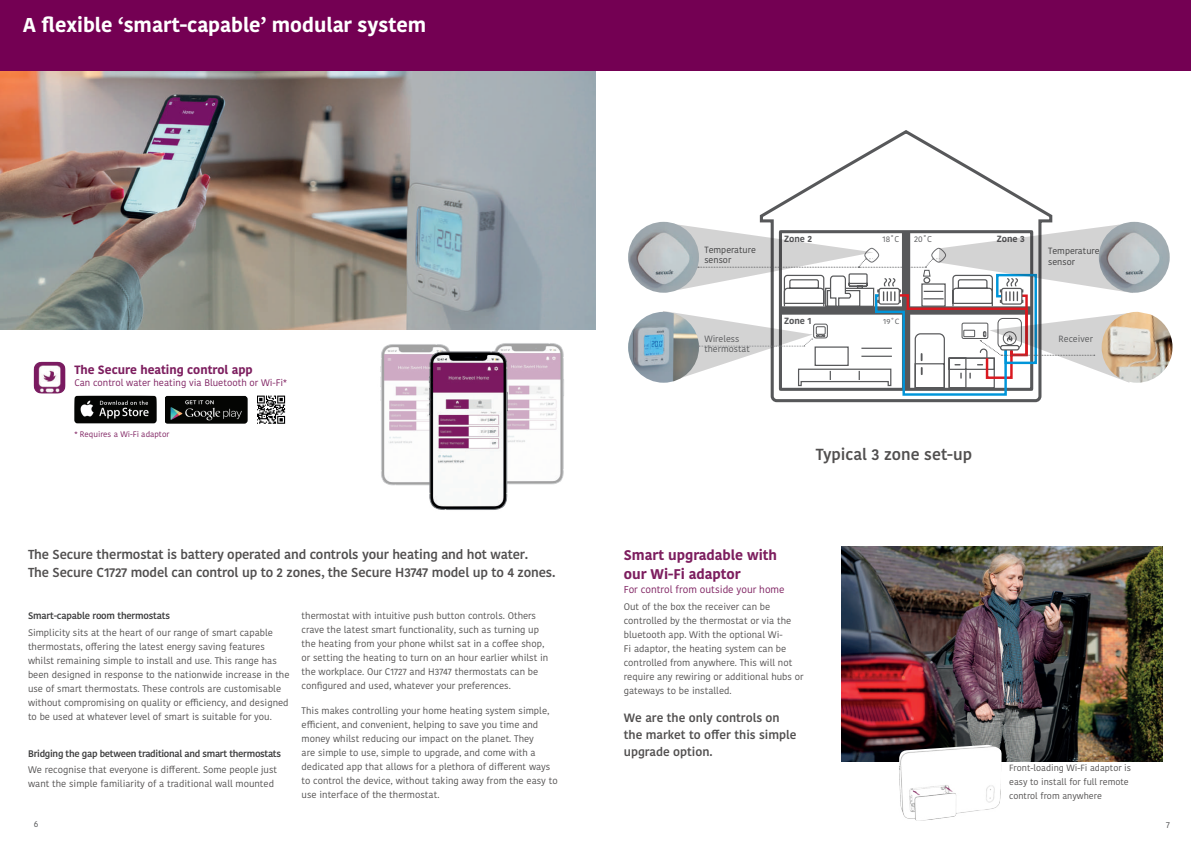
<style>
.page{position:relative;width:1191px;height:842px;background:#fff}
.page>*{position:absolute;margin:0;border:0;box-sizing:border-box;transform-origin:0 0}
.t1{font:700 20px "Kohinoor Devanagari";color:#fff}
.t2{font:600 16px "Kohinoor Devanagari";color:#514f4f}
.t3{font:700 14px/19px "Kohinoor Devanagari";color:#7d1e5f}
.t4{font:600 13px/18px "Kohinoor Devanagari";letter-spacing:-.01em;color:#514f4f}
.t5{font:600 12px/17px "Kohinoor Devanagari";color:#514f4f}
.t6{font:700 12px "Kohinoor Devanagari";color:#7d1e5f}
.t7{font:10px "Kohinoor Devanagari";color:#7d1e5f}
.t8{font:9.5px/14px "Kohinoor Devanagari";color:#514f4f}
.t9{font:600 9.5px "Kohinoor Devanagari";letter-spacing:-.03em;color:#3e3e3f}
.t10{font:9.5px "Kohinoor Devanagari";color:#7d1e5f}
.t11{font:9px/14px "Kohinoor Devanagari";color:#514f4f}
.t12{font:9px/10.7px "Kohinoor Devanagari";color:#3e3e3f}
.t13{font:9px/10.7px "Kohinoor Devanagari";color:#57585a}
.t14{font:700 9px "Kohinoor Devanagari";color:#57585a}
.t15{font:8.5px "Kohinoor Devanagari";color:#57585a}
.t16{font:8.4px "Kohinoor Devanagari";color:#57585a}
.t17{font:8px "Kohinoor Devanagari";color:#7d1e5f}
.t18{font:7.5px "Kohinoor Devanagari";color:#57585a;scale:1.1 1}
</style>
<div class="page">
<div style="left:0;top:0;width:1191px;height:71px;background:#740053"></div>
<img style="left:380px;top:344px;width:68px;height:142px">
<img style="left:496px;top:343px;width:68px;height:142px">
<img style="left:425px;top:348px;width:86px;height:162px">
<img style="left:0;top:72px;width:595px;height:258px">
<svg style="left:759px;top:130px;width:294px;height:273px"></svg>
<img style="left:34px;top:362px;width:31px;height:31px">
<img style="left:74px;top:395px;width:83px;height:29px">
<img style="left:165px;top:395px;width:82px;height:29px">
<svg style="left:257px;top:395px;width:28px;height:1px"></svg>
<svg style="left:257px;top:396px;width:28px;height:28px"></svg>
<img style="left:628px;top:312px;width:71px;height:71px;border-radius:35px">
<img style="left:628px;top:222px;width:71px;height:71px;border-radius:35px">
<img style="left:1098px;top:222px;width:71px;height:71px;border-radius:35px">
<img style="left:1134px;top:312px;width:38px;height:71px">
<img style="left:841px;top:547px;width:321px;height:214px">
<svg style="left:916px;top:745px;width:93px;height:76px"></svg>
<img style="left:893px;top:745px;width:114px;height:75px">
<svg style="left:663px;top:223px;width:471px;height:174px"></svg>
<h1 class="t1" style="left:23px;top:7px;width:405px">A flexible ‘smart-capable’ modular system</h1>
<p class="t6" style="left:74px;top:359px;width:180px">The Secure heating control app</p>
<p class="t10" style="left:74px;top:377px;width:214px">Can control water heating via Bluetooth or Wi-Fi*</p>
<p class="t17" style="left:74px;top:429px;width:97px">* Requires a Wi-Fi adaptor</p>
<h3 class="t4" style="left:28px;top:545px;width:529px">The Secure thermostat is battery operated and controls your heating and hot water.<br>The Secure C1727 model can control up to 2 zones, the Secure H3747 model up to 4 zones.</h3>
<p class="t9" style="left:28px;top:610px;width:144px">Smart-capable room thermostats</p>
<p class="t8" style="left:28px;top:626px;width:263px">Simplicity sits at the heart of our range of smart capable thermostats, offering the latest energy saving features whilst remaining simple to install and use. This range has been designed in response to the nationwide increase in the use of smart thermostats. These controls are customisable without compromising on quality or efficiency, and designed to be used at whatever level of smart is suitable for you.</p>
<p class="t9" style="left:28px;top:748px;width:254px">Bridging the gap between traditional and smart thermostats</p>
<p class="t8" style="left:28px;top:763px;width:251px">We recognise that everyone is different. Some people just want the simple familiarity of a traditional wall mounted</p>
<p class="t8" style="left:302px;top:609px;width:248px">thermostat with intuitive push button controls. Others crave the latest smart functionality, such as turning up the heating from your phone whilst sat in a coffee shop, or setting the heating to turn on an hour earlier whilst in the workplace. Our C1727 and H3747 thermostats can be configured and used, whatever your preferences.</p>
<p class="t8" style="left:302px;top:704px;width:257px">This makes controlling your home heating system simple, efficient, and convenient, helping to save you time and money whilst reducing our impact on the planet. They<br>are simple to use, simple to upgrade, and come with a dedicated app that allows for a plethora of different ways to control the device, without taking away from the easy to use interface of the thermostat.</p>
<p class="t16" style="left:882px;top:234px;width:18px">18˚C</p>
<p class="t15" style="left:914px;top:234px;width:19px">20˚C</p>
<p class="t14" style="left:784px;top:231px;width:30px">Zone 2</p>
<p class="t14" style="left:996px;top:231px;width:30px">Zone 3</p>
<p class="t12" style="left:704px;top:244px;width:53px">Temperature sensor</p>
<p class="t12" style="left:1048px;top:245px;width:53px">Temperature sensor</p>
<p class="t14" style="left:784px;top:313px;width:29px">Zone 1</p>
<p class="t18" style="left:883px;top:317px;width:16px">19˚C</p>
<p class="t13" style="left:704px;top:333px;width:47px">Wireless thermostat</p>
<p class="t13" style="left:1058px;top:333px;width:36px">Receiver</p>
<h2 class="t2" style="left:816px;top:446px;width:158px">Typical 3 zone set-up</h2>
<h3 class="t3" style="left:624px;top:545px;width:155px">Smart upgradable with our Wi-Fi adaptor</h3>
<p class="t7" style="left:624px;top:583px;width:162px">For control from outside your home</p>
<p class="t8" style="left:624px;top:599px;width:181px">Out of the box the receiver can be controlled by the thermostat or via the bluetooth app. With the optional Wi-<br>Fi adaptor, the heating system can be controlled from anywhere. This will not require any rewiring or additional hubs or gateways to be installed.</p>
<p class="t5" style="left:624px;top:709px;width:174px">We are the only controls on the market to offer this simple upgrade option.</p>
<p class="t11" style="left:1009px;top:761px;width:123px">Front-loading Wi-Fi adaptor is easy to install for full remote control from anywhere</p>
<p class="t13" style="left:34px;top:819px;width:6px">6</p>
<p class="t13" style="left:1166px;top:819px;width:5px">7</p>
</div>
